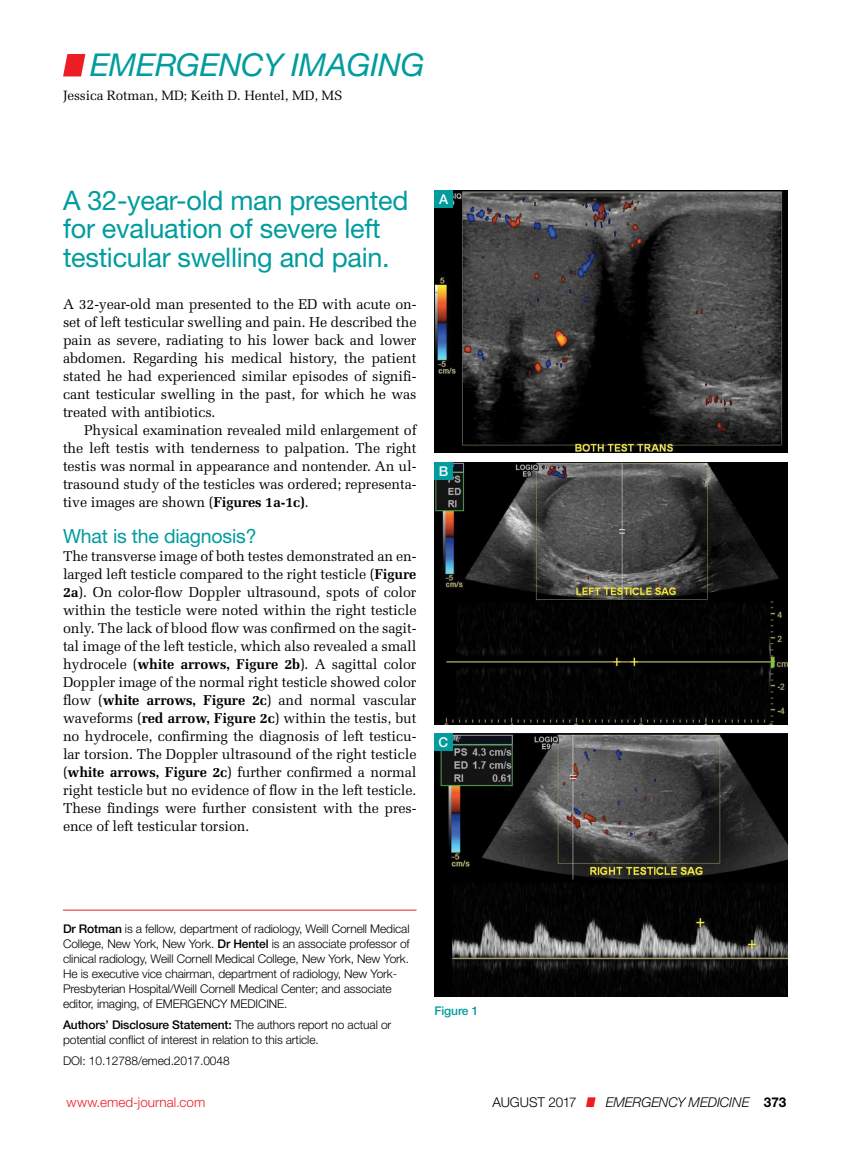
<style>
.page{position:relative;width:851px;height:1161px;background:#fff}
.page>*{position:absolute;margin:0;border:0;box-sizing:border-box;transform-origin:0 0}
.t1{font:italic 31.5px "Helvetica Neue LT Std";letter-spacing:-.01em;color:#009c9e}
.t2{font:27px/28.5px "Helvetica Neue LT Std";letter-spacing:-.01em;color:#009c9e}
.t3{font:19.5px "Helvetica Neue LT Std";letter-spacing:-.01em;color:#009c9e}
.t4{font:14.25px/18px "Melior LT Std";letter-spacing:-.01em;color:#000;text-align:justify}
.t5{font:13.5px "Melior LT Std";letter-spacing:-.01em;color:#000}
.t6{font:italic 300 13.5px "Helvetica Neue LT Std";letter-spacing:-.005em;color:#000}
.t7{font:300 13.5px "Helvetica Neue LT Std";color:#ed1d24}
.t8{font:500 13.5px "Helvetica Neue LT Std";color:#fff}
.t9{font:300 12px/15px "Helvetica Neue LT Std";letter-spacing:-.01em;color:#000}
.t10{font:500 12px "Helvetica Neue LT Std";letter-spacing:-.01em;color:#009c9e}
.s1{font-weight:700}
.s2{font-weight:500}
.s3{font-style:normal}
.s4{font-weight:900;color:#ed1d24}
.s5{font-weight:700;font-style:normal}
</style>
<div class="page">
<svg style="left:63px;top:54px;width:22px;height:22px"></svg>
<hr style="left:63px;top:910px;width:353px;height:1px;background:#ed1d24">
<img style="left:434px;top:190px;width:353px;height:263px">
<img style="left:434px;top:462px;width:353px;height:262px">
<img style="left:434px;top:734px;width:353px;height:263px">
<div style="left:434px;top:190px;width:18px;height:18px;background:#009c9e"></div>
<div style="left:434px;top:462px;width:18px;height:18px;background:#009c9e"></div>
<div style="left:434px;top:734px;width:18px;height:18px;background:#009c9e"></div>
<h1 class="t1" style="left:90px;top:46px;width:336px">EMERGENCY IMAGING</h1>
<p class="t5" style="left:63px;top:88px;width:281px">Jessica Rotman, MD; Keith D. Hentel, MD, MS</p>
<h2 class="t2" style="left:63px;top:186px;width:347px">A 32-year-old man presented for evaluation of severe left testicular swelling and pain.</h2>
<p class="t4" style="left:63px;top:295px;width:355px">A 32-year-old man presented to the ED with acute on&shy;set of left testicular swelling and pain. He described the pain as severe, radiating to his lower back and lower abdomen. Regarding his medical history, the patient stated he had experienced similar episodes of signifi&shy;cant testicular swelling in the past, for which he was treated with antibiotics.</p>
<p class="t4" style="left:63px;top:421px;width:355px;text-indent:21px">Physical examination revealed mild enlargement of the left testis with tenderness to palpation. The right testis was normal in appearance and nontender. An ul&shy;trasound study of the testicles was ordered; representa&shy;tive images are shown (<span class="s1">Figures 1a-1c)</span>.</p>
<h3 class="t3" style="left:63px;top:524px;width:195px">What is the diagnosis?</h3>
<p class="t4" style="left:63px;top:547px;width:355px">The transverse image of both testes demonstrated an en&shy;larged left testicle compared to the right testicle (<span class="s1">Figure 2a</span>). On color-flow Doppler ultrasound, spots of color within the testicle were noted within the right testicle only. The lack of blood flow was confirmed on the sagit&shy;tal image of the left testicle, which also revealed a small hydrocele (<span class="s1">white arrows, Figure 2b</span>). A sagittal color Doppler image of the normal right testicle showed color flow (<span class="s1">white arrows, Figure 2c</span>) and normal vascular waveforms (<span class="s1">red arrow, Figure 2c</span>) within the testis, but no hydrocele, confirming the diagnosis of left testicu&shy;lar torsion. The Doppler ultrasound of the right testicle (<span class="s1">white arrows, Figure 2c</span>) further confirmed a normal right testicle but no evidence of flow in the left testicle.<br>These findings were further consistent with the pres&shy;ence of left testicular torsion.</p>
<p class="t8" style="left:439px;top:191px;width:11px">A</p>
<p class="t8" style="left:438px;top:463px;width:11px">B</p>
<p class="t8" style="left:438px;top:734px;width:11px">C</p>
<p class="t9" style="left:63px;top:921px;width:348px"><span class="s2">Dr Rotman</span> is a fellow, department of radiology, Weill Cornell Medical College, New York, New York. <span class="s2">Dr Hentel</span> is an associate professor of clinical radiology, Weill Cornell Medical College, New York, New York.<br>He is executive vice chairman, department of radiology, New York-Presbyterian Hospital/Weill Cornell Medical Center; and associate editor, imaging, of EMERGENCY MEDICINE.</p>
<p class="t9" style="left:63px;top:1017px;width:330px"><span class="s2">Authors’ Disclosure Statement:</span> The authors report no actual or potential conflict of interest in relation to this article.</p>
<p class="t9" style="left:63px;top:1053px;width:168px">DOI: 10.12788/emed.2017.0048</p>
<p class="t10" style="left:434px;top:1004px;width:45px">Figure 1</p>
<p class="t7" style="left:67px;top:1094px;width:140px">www.emed-journal.com</p>
<p class="t6" style="left:492px;top:1094px;width:295px"><span class="s3">AUGUST 2017</span> <span class="s4">I</span> EMERGENCY MEDICINE <span class="s5">373</span></p>
</div>
